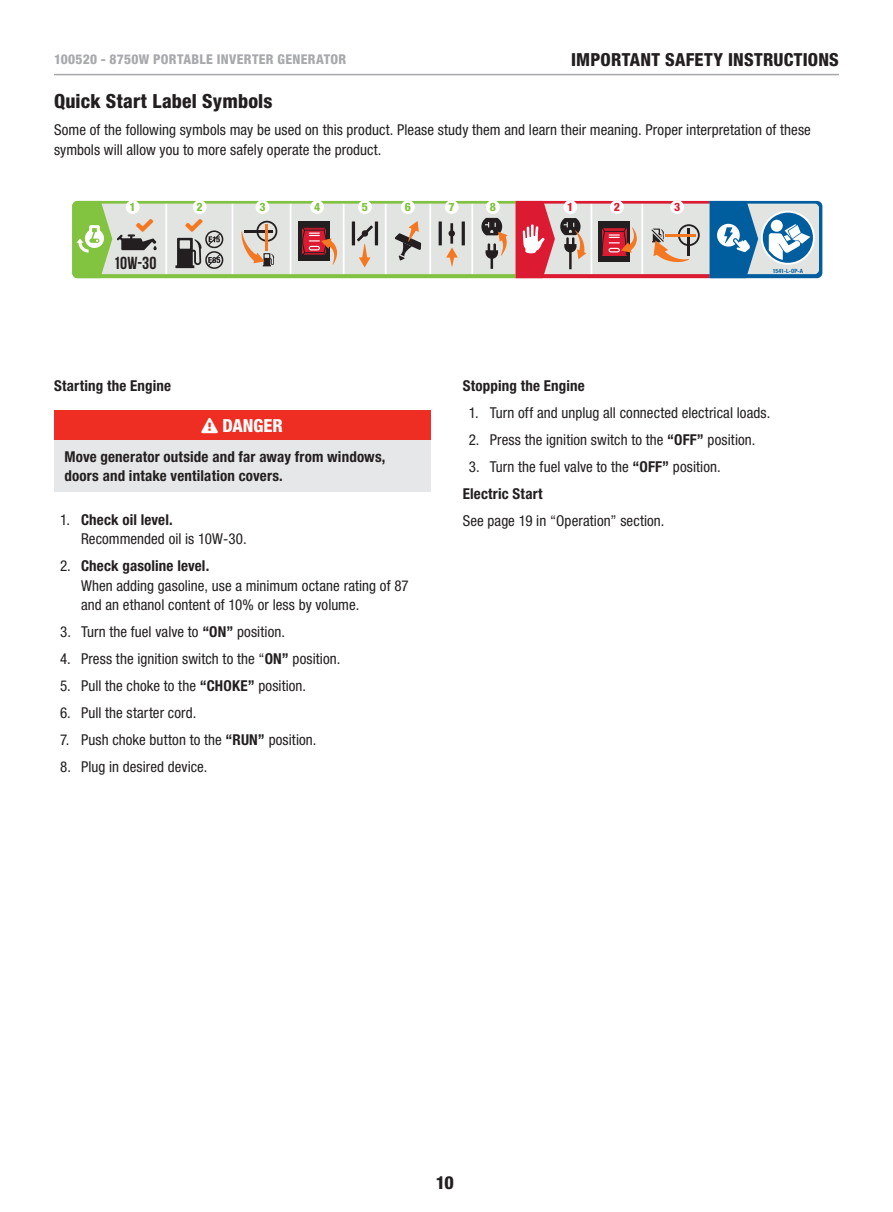
<style>
.page{position:relative;width:893px;height:1212px;background:#fff}
.page>*{position:absolute;margin:0;border:0;box-sizing:border-box;transform-origin:0 0}
.t1{font:800 condensed 19.5px "Helvetica Neue LT Std";letter-spacing:.01em;color:#231f20}
.t2{font:800 condensed 18px "Helvetica Neue LT Std";letter-spacing:.01em;color:#231f20}
.t3{font:800 condensed 18px "Helvetica Neue LT Std";color:#fff}
.t4{font:700 17.4px "Bebas Neue";color:#231f20}
.t5{font:condensed 15px/19.5px "Helvetica Neue LT Std";letter-spacing:.005em;color:#231f20}
.t6{font:700 condensed 15px/19.5px "Helvetica Neue LT Std";letter-spacing:.01em;color:#231f20}
.t7{font:800 condensed 13.5px "Helvetica Neue LT Std";letter-spacing:.02em;color:#a8a9ad}
.t8{font:800 condensed 11.55px "Helvetica Neue LT Std";color:#81c340}
.t9{font:800 condensed 11.55px "Helvetica Neue LT Std";color:#dc1a32}
.t10{font:700 condensed 5.85px "Helvetica Neue LT Std";letter-spacing:.015em;color:#005e9e}
.s1{font-weight:700}
</style>
<div class="page">
<hr style="left:54px;top:74px;width:785px;height:1px;background:#a8a9ad">
<svg style="left:586px;top:201px;width:236px;height:77px;background:#a3aab9"></svg>
<div style="left:54px;top:410px;width:376px;height:30px;background:#ee2e22"></div>
<div style="left:54px;top:440px;width:376px;height:52px;background:#e6e7e9"></div>
<svg style="left:72px;top:201px;width:514px;height:77px;background:#c6bdad"></svg>
<p class="t7" style="left:54px;top:50px;width:116px">100520 - 8750W PORTABLE</p>
<p class="t7" style="left:217px;top:50px;width:13px">INVERTER</p>
<p class="t7" style="left:278px;top:50px;width:17px">GENERATOR</p>
<p class="t2" style="left:571px;top:49px;width:17px">IMPORTANT</p>
<p class="t2" style="left:665px;top:49px;width:40px">SAFETY</p>
<p class="t2" style="left:728px;top:49px;width:16px">INSTRUCTIONS</p>
<h1 class="t1" style="left:54px;top:89px;width:220px">QUICK START LABEL SYMBOLS</h1>
<p class="t5" style="left:54px;top:120px;width:758px">Some of the following symbols may be used on this product. Please study them and learn their meaning. Proper interpretation of these symbols will allow you to more safely operate the product.</p>
<p class="t8" style="left:130px;top:200px;width:8px">1</p>
<p class="t8" style="left:197px;top:200px;width:8px">2</p>
<p class="t8" style="left:259px;top:200px;width:8px">3</p>
<p class="t8" style="left:314px;top:200px;width:8px">4</p>
<p class="t8" style="left:362px;top:200px;width:8px">5</p>
<p class="t8" style="left:405px;top:200px;width:8px">6</p>
<p class="t8" style="left:449px;top:200px;width:8px">7</p>
<p class="t8" style="left:490px;top:200px;width:8px">8</p>
<p class="t9" style="left:567px;top:200px;width:8px">1</p>
<p class="t9" style="left:614px;top:200px;width:8px">2</p>
<p class="t9" style="left:674px;top:200px;width:8px">3</p>
<p class="t4" style="left:114px;top:253px;width:44px">10W-30</p>
<p class="t10" style="left:773px;top:268px;width:32px">1541-L-OP-A</p>
<p class="t6" style="left:54px;top:375px;width:119px">Starting the Engine</p>
<p class="t3" style="left:201px;top:414px;width:83px">❑ DANGER</p>
<p class="t6" style="left:64px;top:446px;width:322px">Move generator outside and far away from windows, doors and intake ventilation covers.</p>
<p class="t5" style="left:81px;top:510px;width:167px;text-indent:-21px">1. <span class="s1">Check oil level.<br></span>Recommended oil is 10W-30.</p>
<p class="t5" style="left:81px;top:556px;width:329px;text-indent:-21px">2. <span class="s1">Check gasoline level.<br></span>When adding gasoline, use a minimum octane rating of 87 and an ethanol content of 10% or less by volume.</p>
<p class="t5" style="left:60px;top:622px;width:226px">3. Turn the fuel valve to <span class="s1">“ON”</span> position.</p>
<p class="t5" style="left:60px;top:649px;width:282px">4. Press the ignition switch to the “<span class="s1">ON”</span> position.</p>
<p class="t5" style="left:60px;top:676px;width:248px">5. Pull the choke to the <span class="s1">“CHOKE”</span> position.</p>
<p class="t5" style="left:60px;top:703px;width:138px">6. Pull the starter cord.</p>
<p class="t5" style="left:60px;top:730px;width:258px">7. Push choke button to the <span class="s1">“RUN”</span> position.</p>
<p class="t5" style="left:60px;top:757px;width:149px">8. Plug in desired device.</p>
<p class="t6" style="left:463px;top:375px;width:124px">Stopping the Engine</p>
<p class="t5" style="left:469px;top:402px;width:303px">1. Turn off and unplug all connected electrical loads.</p>
<p class="t5" style="left:469px;top:429px;width:288px">2. Press the ignition switch to the <span class="s1">“OFF”</span> position.</p>
<p class="t5" style="left:463px;top:453px;width:260px;line-height:27px;text-indent:6px">3. Turn the fuel valve to the <span class="s1">“OFF”</span> position.<br><span class="s1">Electric Start</span></p>
<p class="t5" style="left:463px;top:510px;width:203px">See page 19 in “Operation” section.</p>
<p class="t2" style="left:436px;top:1171px;width:20px">10</p>
</div>
